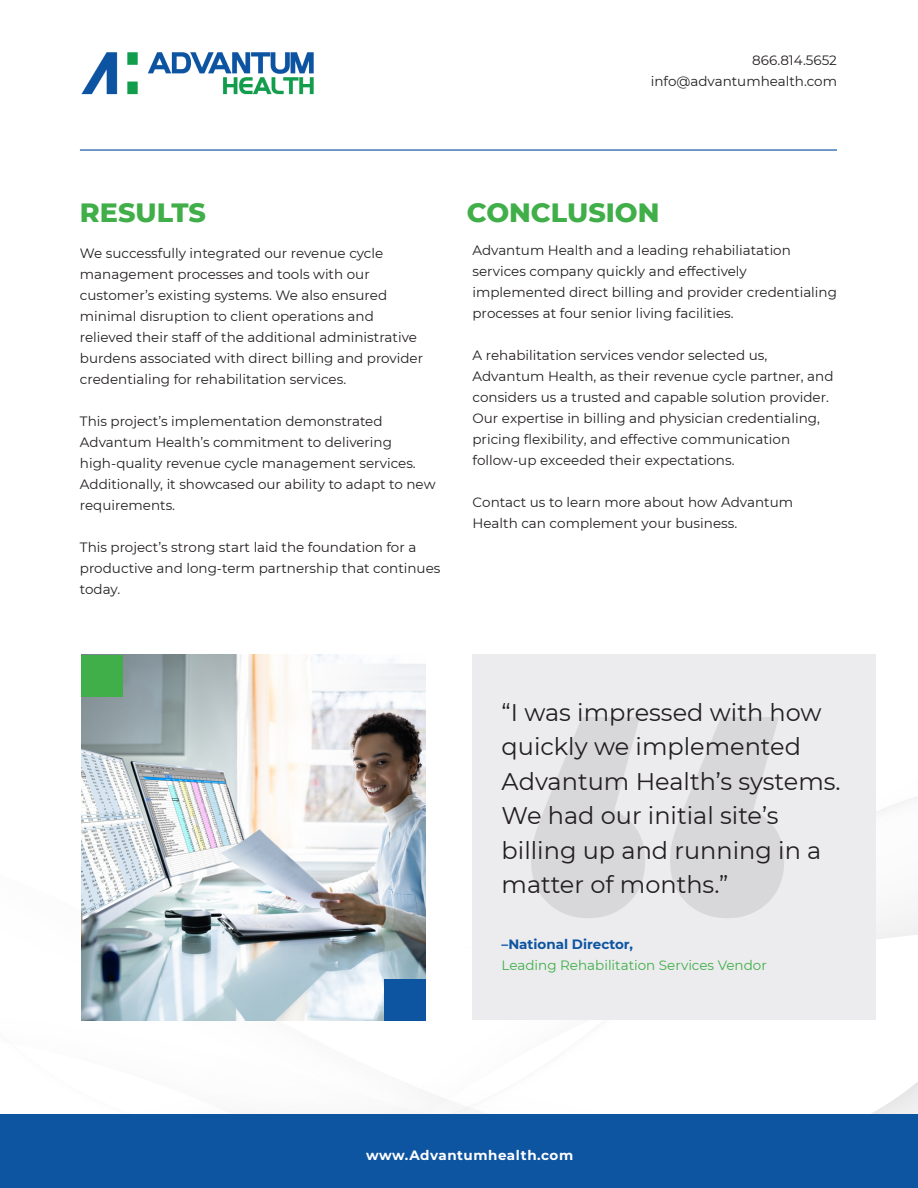
<style>
.page{position:relative;width:918px;height:1188px;background:#fff}
.page>*{position:absolute;margin:0;border:0;box-sizing:border-box;transform-origin:0 0}
.t1{font:800 27px "Montserrat";color:#40ae49}
.t2{font:24px/34.5px "Montserrat";color:#231f20}
.t3{font:13.5px/21px "Montserrat";color:#231f20}
.t4{font:13.5px "Montserrat";color:#40ae49}
.t5{font:700 13.5px "Montserrat";letter-spacing:.04em;color:#fff}
.t6{font:700 13.5px "Montserrat";color:#0d54a1}
</style>
<div class="page">
<img style="left:282px;top:1020px;width:144px;height:1px">
<img style="left:807px;top:1114px;width:52px;height:1px">
<img style="left:764px;top:1114px;width:43px;height:1px">
<img style="left:729px;top:1114px;width:35px;height:1px">
<img style="left:704px;top:1114px;width:25px;height:1px">
<img style="left:669px;top:1114px;width:35px;height:1px">
<img style="left:643px;top:1114px;width:26px;height:1px">
<img style="left:626px;top:1114px;width:17px;height:1px">
<img style="left:608px;top:1114px;width:18px;height:1px">
<img style="left:573px;top:1114px;width:18px;height:1px">
<img style="left:538px;top:1114px;width:17px;height:1px">
<img style="left:512px;top:1114px;width:17px;height:1px">
<img style="left:912px;top:1082px;width:6px;height:33px">
<img style="left:903px;top:1086px;width:9px;height:29px">
<img style="left:894px;top:1093px;width:9px;height:22px">
<img style="left:886px;top:1100px;width:8px;height:15px">
<img style="left:868px;top:1105px;width:18px;height:10px">
<img style="left:81px;top:1020px;width:94px;height:1px">
<img style="left:175px;top:1020px;width:18px;height:1px">
<img style="left:202px;top:1020px;width:17px;height:1px">
<img style="left:219px;top:1020px;width:18px;height:1px">
<img style="left:246px;top:1020px;width:18px;height:1px">
<img style="left:264px;top:1020px;width:18px;height:1px">
<img style="left:428px;top:1098px;width:19px;height:17px">
<img style="left:456px;top:1107px;width:45px;height:8px">
<img style="left:438px;top:1111px;width:18px;height:4px">
<img style="left:158px;top:1114px;width:20px;height:1px">
<img style="left:178px;top:1114px;width:18px;height:1px">
<img style="left:196px;top:1114px;width:17px;height:1px">
<img style="left:213px;top:1114px;width:18px;height:1px">
<img style="left:233px;top:1114px;width:27px;height:1px">
<img style="left:260px;top:1114px;width:26px;height:1px">
<img style="left:286px;top:1114px;width:27px;height:1px">
<img style="left:313px;top:1114px;width:14px;height:1px">
<img style="left:327px;top:1113px;width:101px;height:2px">
<img style="left:0;top:1114px;width:33px;height:1px">
<img style="left:42px;top:1114px;width:18px;height:1px">
<img style="left:69px;top:1114px;width:17px;height:1px">
<img style="left:86px;top:1114px;width:18px;height:1px">
<img style="left:104px;top:1114px;width:27px;height:1px">
<img style="left:131px;top:1114px;width:27px;height:1px">
<img style="left:81px;top:52px;width:233px;height:43px">
<div style="left:0;top:1115px;width:918px;height:73px;background:#0d54a1"></div>
<hr style="left:80px;top:149px;width:757px;height:1px;background:#0d54a1">
<hr style="left:80px;top:150px;width:757px;height:1px;background:#0d54a1">
<div style="left:472px;top:654px;width:404px;height:366px;background:#ececee"></div>
<img style="left:81px;top:654px;width:345px;height:366px">
<svg style="left:531px;top:717px;width:253px;height:201px;fill:#d8d7d9"></svg>
<div style="left:82px;top:655px;width:41px;height:42px;background:#40ae49"></div>
<div style="left:384px;top:979px;width:42px;height:41px;background:#0d54a1"></div>
<p class="t3" style="left:752px;top:49px;width:86px">866.814.5652</p>
<p class="t3" style="left:651px;top:70px;width:188px">info@advantumhealth.com</p>
<p class="t1" style="left:80px;top:193px;width:128px">RESULTS</p>
<p class="t1" style="left:467px;top:193px;width:194px">CONCLUSION</p>
<p class="t3" style="left:472px;top:239px;width:366px">Advantum Health and a leading rehabiliatation services company quickly and effectively implemented direct billing and provider credentialing processes at four senior living facilities.</p>
<p class="t3" style="left:472px;top:344px;width:363px">A rehabilitation services vendor selected us, Advantum Health, as their revenue cycle partner, and considers us a trusted and capable solution provider.<br>Our expertise in billing and physician credentialing, pricing flexibility, and effective communication follow-up exceeded their expectations.</p>
<p class="t3" style="left:472px;top:491px;width:322px">Contact us to learn more about how Advantum<br>Health can complement your business.</p>
<p class="t3" style="left:80px;top:242px;width:345px">We successfully integrated our revenue cycle management processes and tools with our customer’s existing systems. We also ensured minimal disruption to client operations and relieved their staff of the additional administrative burdens associated with direct billing and provider credentialing for rehabilitation services.</p>
<p class="t3" style="left:80px;top:410px;width:357px">This project’s implementation demonstrated Advantum Health’s commitment to delivering high-quality revenue cycle management services.<br>Additionally, it showcased our ability to adapt to new requirements.</p>
<p class="t3" style="left:80px;top:536px;width:362px">This project’s strong start laid the foundation for a productive and long-term partnership that continues today.</p>
<p class="t2" style="left:502px;top:694px;width:341px">“I was impressed with how quickly we implemented<br>Advantum Health’s systems.<br>We had our initial site’s billing up and running in a matter of months.”</p>
<p class="t6" style="left:502px;top:935px;width:133px">–National Director,</p>
<p class="t4" style="left:502px;top:956px;width:267px">Leading Rehabilitation Services Vendor</p>
<p class="t5" style="left:366px;top:1145px;width:209px">www.Advantumhealth.com</p>
</div>
